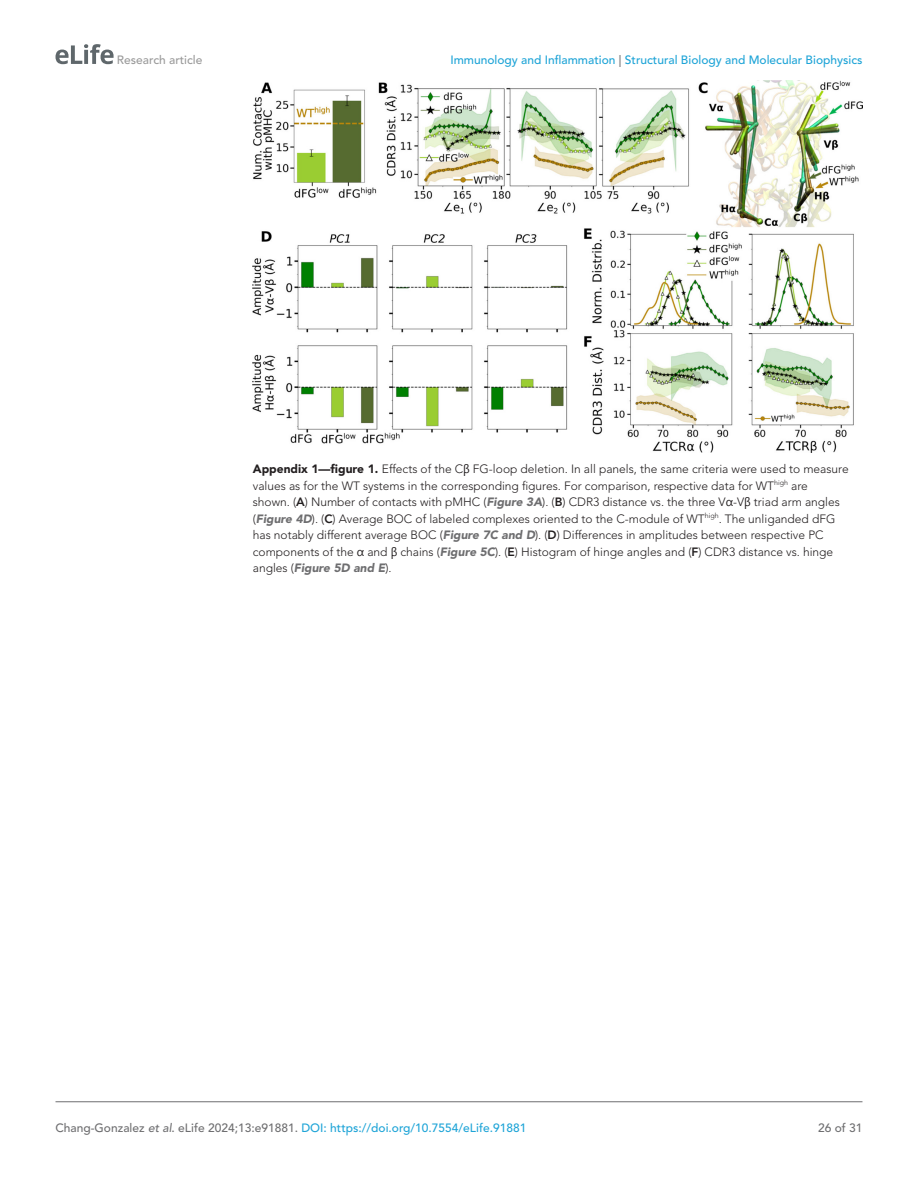
<style>
.page{position:relative;width:918px;height:1188px;background:#fff}
.page>*{position:absolute;margin:0;border:0;box-sizing:border-box;transform-origin:0 0}
.t1{font:300 12px/16.5px "Avenir LT Std";color:#231f20}
.t2{font:500 12px "Avenir LT Std";color:#1ea4d7}
.t3{font:500 12px "Avenir LT Std";color:#9a9a9a}
.t4{font:500 12px "Avenir LT Std";color:#6e6e70}
.s1{color:#6e6e70}
.s2{font-weight:900}
.s3{font-family:"Segoe UI";font-weight:400}
.s4{font-weight:800}
.s5{font-weight:900;font-style:italic;color:#6e6e70}
.s6{font-style:italic;color:#6e6e70}
</style>
<div class="page">
<svg style="left:56px;top:44px;width:58px;height:20px"></svg>
<hr style="left:56px;top:1101px;width:806px;height:1px;background:#6e6e70">
<img style="left:253px;top:81px;width:609px;height:371px">
<p class="t3" style="left:117px;top:53px;width:87px">Research article</p>
<p class="t2" style="left:450px;top:53px;width:414px">Immunology and Inflammation <span class="s1">|</span> Structural Biology and Molecular Biophysics</p>
<p class="t1" style="left:253px;top:461px;width:597px"><span class="s2">Appendix 1—figure 1.</span> Effects of the C<span class="s3">β</span> FG-loop deletion. In all panels, the same criteria were used to measure values as for the WT systems in the corresponding figures. For comparison, respective data for WT<sup>high</sup> are<br>shown. (<span class="s4">A</span>) Number of contacts with pMHC (<span class="s5">Figure 3A</span>). (<span class="s4">B</span>) CDR3 distance vs. the three V<span class="s3">α</span>-V<span class="s3">β</span> triad arm angles (<span class="s5">Figure 4D</span>). (<span class="s4">C</span>) Average BOC of labeled complexes oriented to the C-module of WT<sup>high</sup>. The unliganded dFG has notably different average BOC (<span class="s5">Figure 7C and D</span>). (<span class="s4">D</span>) Differences in amplitudes between respective PC components of the <span class="s3">α</span> and <span class="s3">β</span> chains (<span class="s5">Figure 5C</span>). (<span class="s4">E</span>) Histogram of hinge angles and (<span class="s4">F</span>) CDR3 distance vs. hinge angles (<span class="s5">Figure 5D and E</span>).</p>
<p class="t2" style="left:56px;top:1121px;width:472px"><span class="s1">Chang-Gonzalez</span> <span class="s6">et al</span><span class="s1">. eLife 2024;13:e91881.</span> DOI: https://doi.org/10.7554/eLife.91881</p>
<p class="t4" style="left:818px;top:1121px;width:46px">26 of 31</p>
</div>
